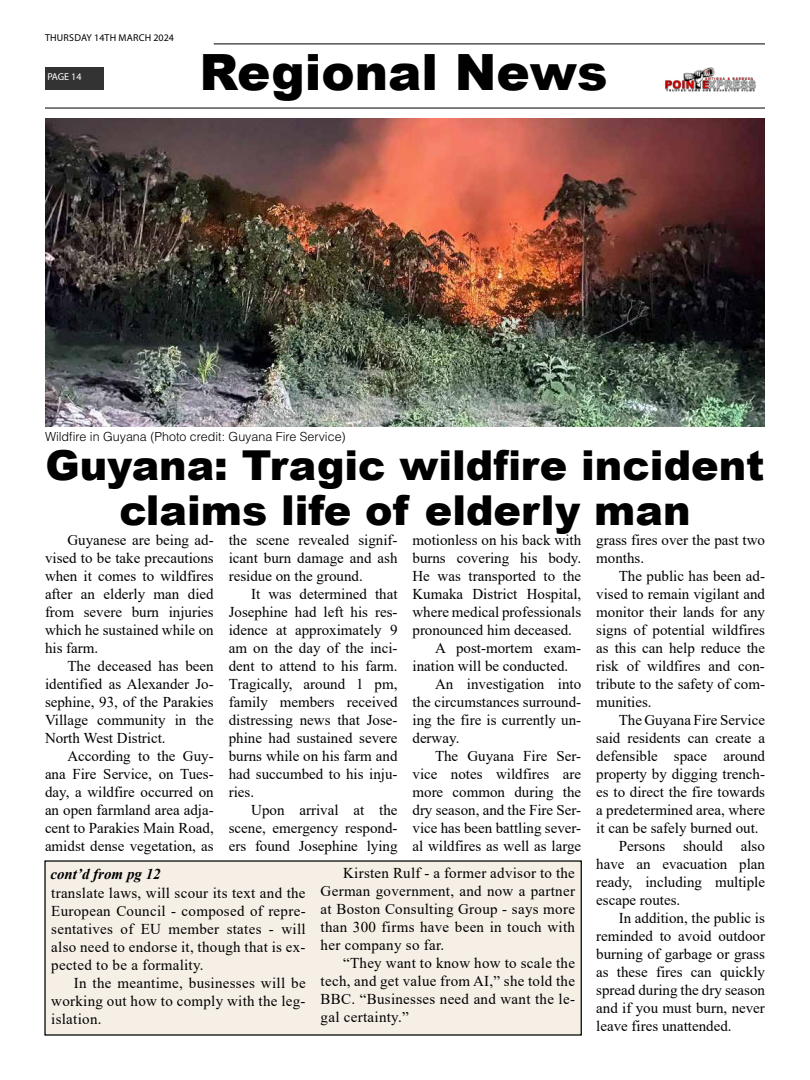
<style>
.page{position:relative;width:810px;height:1080px;background:#fff}
.page>*{position:absolute;margin:0;border:0;box-sizing:border-box;transform-origin:0 0}
.t1{font:900 50px "Arial";color:#000}
.t2{font:900 41.25px/45px "Arial";color:#000;text-align:center}
.t3{font:15px/18px "Times New Roman";color:#000;text-align:justify}
.t4{font:italic 700 15px "Times New Roman";color:#000}
.t5{font:300 12.5px "Helvetica LT Std";color:#000}
.t6{font:10px "Myriad Pro";letter-spacing:.02em;color:#000}
.t7{font:10px "Myriad Pro";letter-spacing:-.005em;color:#fff}
</style>
<div class="page">
<hr style="left:214px;top:43px;width:551px;height:2px;background:#333">
<div style="left:45px;top:67px;width:58px;height:22px;background:#333"></div>
<img style="left:665px;top:67px;width:91px;height:25px">
<hr style="left:45px;top:107px;width:720px;height:2px;background:#333">
<div style="left:45px;top:861px;width:536px;height:174px;background:#f5efe6"></div>
<img style="left:45px;top:119px;width:720px;height:308px">
<p class="t6" style="left:45px;top:31px;width:130px">THURSDAY 14TH MARCH 2024</p>
<p class="t7" style="left:47px;top:71px;width:36px">PAGE 14</p>
<h1 class="t1" style="left:199px;top:36px;width:410px">Regional News</h1>
<p class="t5" style="left:45px;top:429px;width:302px">Wildfire in Guyana (Photo credit: Guyana Fire Service)</p>
<h2 class="t2" style="left:45px;top:442px;width:721px">Guyana: Tragic wildfire incident claims life of elderly man</h2>
<p class="t3" style="left:45px;top:531px;width:170px;text-indent:22px">Guyanese are being ad&shy;vised to be take precautions when it comes to wildfires after an elderly man died from severe burn injuries which he sustained while on his farm.</p>
<p class="t3" style="left:45px;top:657px;width:170px;text-indent:22px">The deceased has been identified as Alexander Jo&shy;sephine, 93, of the Parakies Village community in the North West District.</p>
<p class="t3" style="left:45px;top:747px;width:170px;text-indent:22px">According to the Guy&shy;ana Fire Service, on Tues&shy;day, a wildfire occurred on an open farmland area adja&shy;cent to Parakies Main Road, amidst dense vegetation, as</p>
<p class="t3" style="left:229px;top:531px;width:170px">the scene revealed signif&shy;icant burn damage and ash residue on the ground.</p>
<p class="t3" style="left:229px;top:585px;width:170px;text-indent:22px">It was determined that Josephine had left his res&shy;idence at approximately 9 am on the day of the inci&shy;dent to attend to his farm.<br>Tragically, around 1 pm, family members received distressing news that Jose&shy;phine had sustained severe burns while on his farm and had succumbed to his inju&shy;ries.</p>
<p class="t3" style="left:229px;top:801px;width:170px;text-indent:22px">Upon arrival at the scene, emergency respond&shy;ers found Josephine lying</p>
<p class="t3" style="left:412px;top:531px;width:170px">motionless on his back with</p>
<p class="t3" style="left:412px;top:549px;width:170px">burns covering his body.</p>
<p class="t3" style="left:412px;top:567px;width:170px">He was transported to the</p>
<p class="t3" style="left:412px;top:585px;width:170px">Kumaka District Hospital,</p>
<p class="t3" style="left:412px;top:603px;width:170px">where medical professionals</p>
<p class="t3" style="left:412px;top:621px;width:161px">pronounced him deceased.</p>
<p class="t3" style="left:435px;top:639px;width:148px">A post-mortem exam-</p>
<p class="t3" style="left:412px;top:657px;width:157px">ination will be conducted.</p>
<p class="t3" style="left:435px;top:675px;width:148px">An investigation into</p>
<p class="t3" style="left:412px;top:693px;width:170px">the circumstances surround-</p>
<p class="t3" style="left:412px;top:711px;width:170px">ing the fire is currently un-</p>
<p class="t3" style="left:412px;top:729px;width:48px">derway.</p>
<p class="t3" style="left:435px;top:747px;width:148px">The Guyana Fire Ser-</p>
<p class="t3" style="left:412px;top:765px;width:170px">vice notes wildfires are</p>
<p class="t3" style="left:412px;top:783px;width:170px">more common during the</p>
<p class="t3" style="left:412px;top:801px;width:170px">dry season, and the Fire Ser-</p>
<p class="t3" style="left:412px;top:819px;width:170px">vice has been battling sever-</p>
<p class="t3" style="left:412px;top:837px;width:170px">al wildfires as well as large</p>
<p class="t3" style="left:596px;top:531px;width:170px">grass fires over the past two months.</p>
<p class="t3" style="left:596px;top:567px;width:170px;text-indent:22px">The public has been ad&shy;vised to remain vigilant and monitor their lands for any signs of potential wildfires as this can help reduce the risk of wildfires and con&shy;tribute to the safety of com&shy;munities.</p>
<p class="t3" style="left:619px;top:711px;width:148px">The Guyana Fire Service</p>
<p class="t3" style="left:596px;top:729px;width:170px">said residents can create a</p>
<p class="t3" style="left:596px;top:747px;width:170px">defensible space around</p>
<p class="t3" style="left:596px;top:765px;width:170px">property by digging trench-</p>
<p class="t3" style="left:596px;top:783px;width:170px">es to direct the fire towards</p>
<p class="t3" style="left:596px;top:801px;width:170px">a predetermined area, where</p>
<p class="t3" style="left:596px;top:819px;width:164px">it can be safely burned out.</p>
<p class="t3" style="left:619px;top:837px;width:148px">Persons should also</p>
<p class="t3" style="left:596px;top:855px;width:170px">have an evacuation plan</p>
<p class="t3" style="left:596px;top:873px;width:170px">ready, including multiple</p>
<p class="t3" style="left:596px;top:891px;width:86px">escape routes.</p>
<p class="t3" style="left:619px;top:909px;width:148px">In addition, the public is</p>
<p class="t3" style="left:596px;top:927px;width:170px">reminded to avoid outdoor</p>
<p class="t3" style="left:596px;top:945px;width:170px">burning of garbage or grass</p>
<p class="t3" style="left:596px;top:963px;width:170px">as these fires can quickly</p>
<p class="t3" style="left:596px;top:981px;width:170px">spread during the dry season</p>
<p class="t3" style="left:596px;top:999px;width:170px">and if you must burn, never</p>
<p class="t3" style="left:596px;top:1017px;width:137px">leave fires unattended.</p>
<p class="t3" style="left:321px;top:863px;width:256px;text-indent:22px">Kirsten Rulf - a former advisor to the German government, and now a partner at Boston Consulting Group - says more than 300 firms have been in touch with her company so far.</p>
<p class="t3" style="left:321px;top:953px;width:256px;text-indent:22px">“They want to know how to scale the tech, and get value from AI,” she told the BBC. “Businesses need and want the le&shy;gal certainty.”</p>
<p class="t4" style="left:50px;top:863px;width:112px">cont’d from pg 12</p>
<p class="t3" style="left:51px;top:883px;width:256px">translate laws, will scour its text and the European Council - composed of repre&shy;sentatives of EU member states - will also need to endorse it, though that is ex&shy;pected to be a formality.</p>
<p class="t3" style="left:51px;top:973px;width:256px;text-indent:22px">In the meantime, businesses will be working out how to comply with the leg&shy;islation.</p>
</div>
